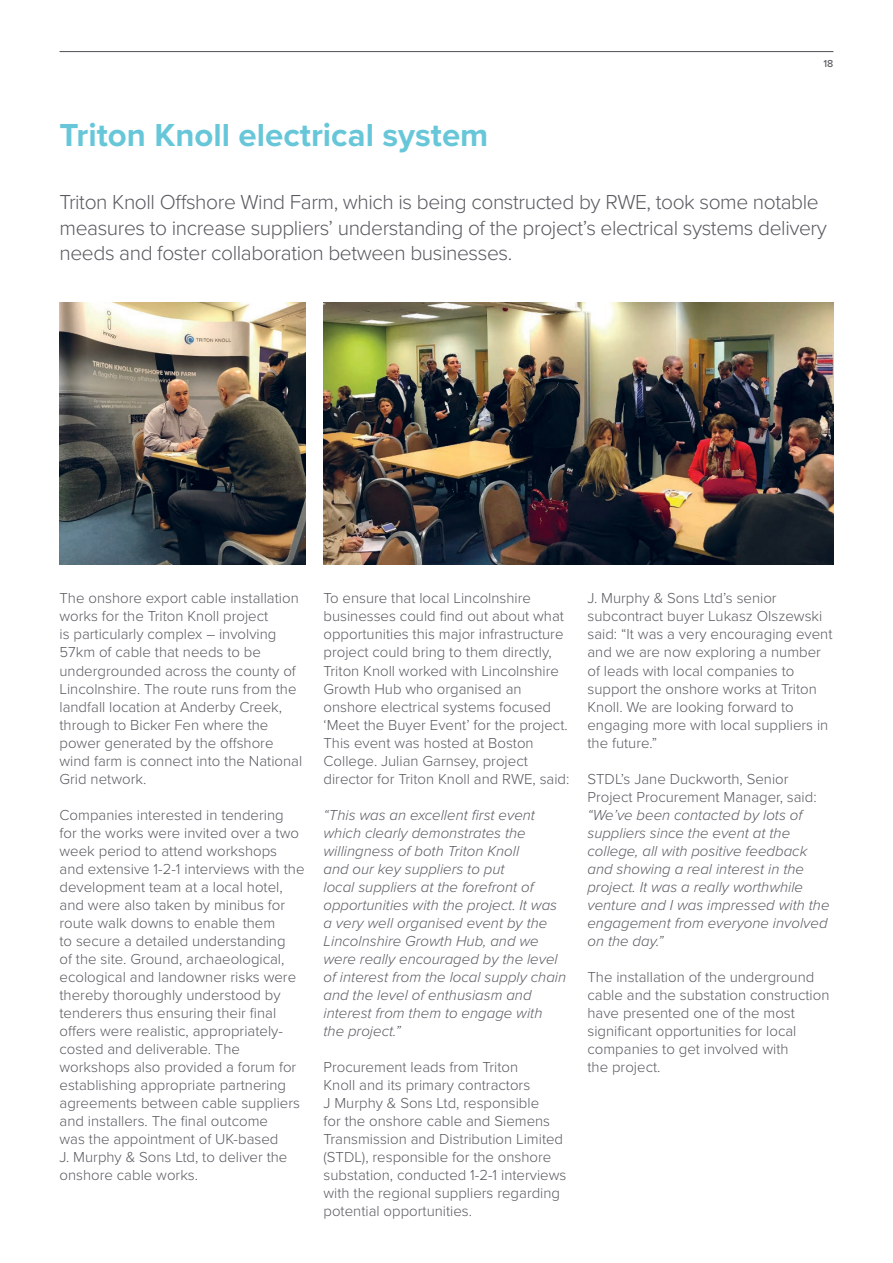
<style>
.page{position:relative;width:893px;height:1263px;background:#fff}
.page>*{position:absolute;margin:0;border:0;box-sizing:border-box;transform-origin:0 0}
.t1{font:700 33px "Proxima Nova";color:#67c7d9}
.t2{font:300 21px/25.2px "Proxima Nova";letter-spacing:-.02em;color:#5a5b61}
.t3{font:300 15px/18px "Proxima Nova";color:#5a5b61}
.t4{font:italic 300 15px/18px "Proxima Nova";color:#5a5b61}
.t5{font:500 10.5px "Proxima Nova";color:#5a5b61}
.s1{font-style:normal}
</style>
<div class="page">
<hr style="left:60px;top:51px;width:773px;height:1px;background:#5a5b61">
<img style="left:60px;top:303px;width:245px;height:261px">
<img style="left:323px;top:303px;width:510px;height:261px">
<p class="t1" style="left:60px;top:110px;width:430px">Triton Knoll electrical system</p>
<p class="t5" style="left:823px;top:56px;width:11px">18</p>
<p class="t2" style="left:60px;top:189px;width:769px">Triton Knoll Offshore Wind Farm, which is being constructed by RWE, took some notable measures to increase suppliers’ understanding of the project’s electrical systems delivery needs and foster collaboration between businesses.</p>
<p class="t3" style="left:60px;top:589px;width:244px">The onshore export cable installation works for the Triton Knoll project<br>is particularly complex – involving<br>57km of cable that needs to be undergrounded across the county of<br>Lincolnshire. The route runs from the landfall location at Anderby Creek, through to Bicker Fen where the power generated by the offshore wind farm is connect into the National<br>Grid network.</p>
<p class="t3" style="left:60px;top:805px;width:246px">Companies interested in tendering for the works were invited over a two week period to attend workshops and extensive 1-2-1 interviews with the development team at a local hotel, and were also taken by minibus for route walk downs to enable them<br>to secure a detailed understanding<br>of the site. Ground, archaeological, ecological and landowner risks were thereby thoroughly understood by tenderers thus ensuring their final offers were realistic, appropriately&shy;costed and deliverable. The workshops also provided a forum for establishing appropriate partnering agreements between cable suppliers and installers. The final outcome<br>was the appointment of UK-based<br>J. Murphy &amp; Sons Ltd, to deliver the onshore cable works.</p>
<p class="t3" style="left:323px;top:589px;width:247px">To ensure that local Lincolnshire businesses could find out about what opportunities this major infrastructure project could bring to them directly, Triton Knoll worked with Lincolnshire Growth Hub who organised an onshore electrical systems focused ‘Meet the Buyer Event’ for the project.<br>This event was hosted at Boston College. Julian Garnsey, project director for Triton Knoll and RWE, said:</p>
<p class="t4" style="left:323px;top:805px;width:244px">“This was an excellent first event which clearly demonstrates the willingness of both Triton Knoll<br>and our key suppliers to put<br>local suppliers at the forefront of opportunities with the project. It was a very well organised event by the<br>Lincolnshire Growth Hub, and we were really encouraged by the level of interest from the local supply chain and the level of enthusiasm and interest from them to engage with the project.”</p>
<p class="t3" style="left:323px;top:1057px;width:244px">Procurement leads from Triton<br>Knoll and its primary contractors<br>J Murphy &amp; Sons Ltd, responsible<br>for the onshore cable and Siemens Transmission and Distribution Limited (STDL), responsible for the onshore substation, conducted 1-2-1 interviews with the regional suppliers regarding potential opportunities.</p>
<p class="t3" style="left:587px;top:589px;width:247px">J. Murphy &amp; Sons Ltd’s senior subcontract buyer Lukasz Olszewski said: “It was a very encouraging event and we are now exploring a number of leads with local companies to support the onshore works at Triton<br>Knoll. We are looking forward to engaging more with local suppliers in the future.”</p>
<p class="t4" style="left:587px;top:769px;width:244px"><span class="s1">STDL’s Jane Duckworth, Senior<br>Project Procurement Manager, said: </span>“We’ve been contacted by lots of suppliers since the event at the college, all with positive feedback and showing a real interest in the project. It was a really worthwhile venture and I was impressed with the engagement from everyone involved on the day.”</p>
<p class="t3" style="left:587px;top:967px;width:243px">The installation of the underground cable and the substation construction have presented one of the most significant opportunities for local companies to get involved with<br>the project.</p>
</div>
